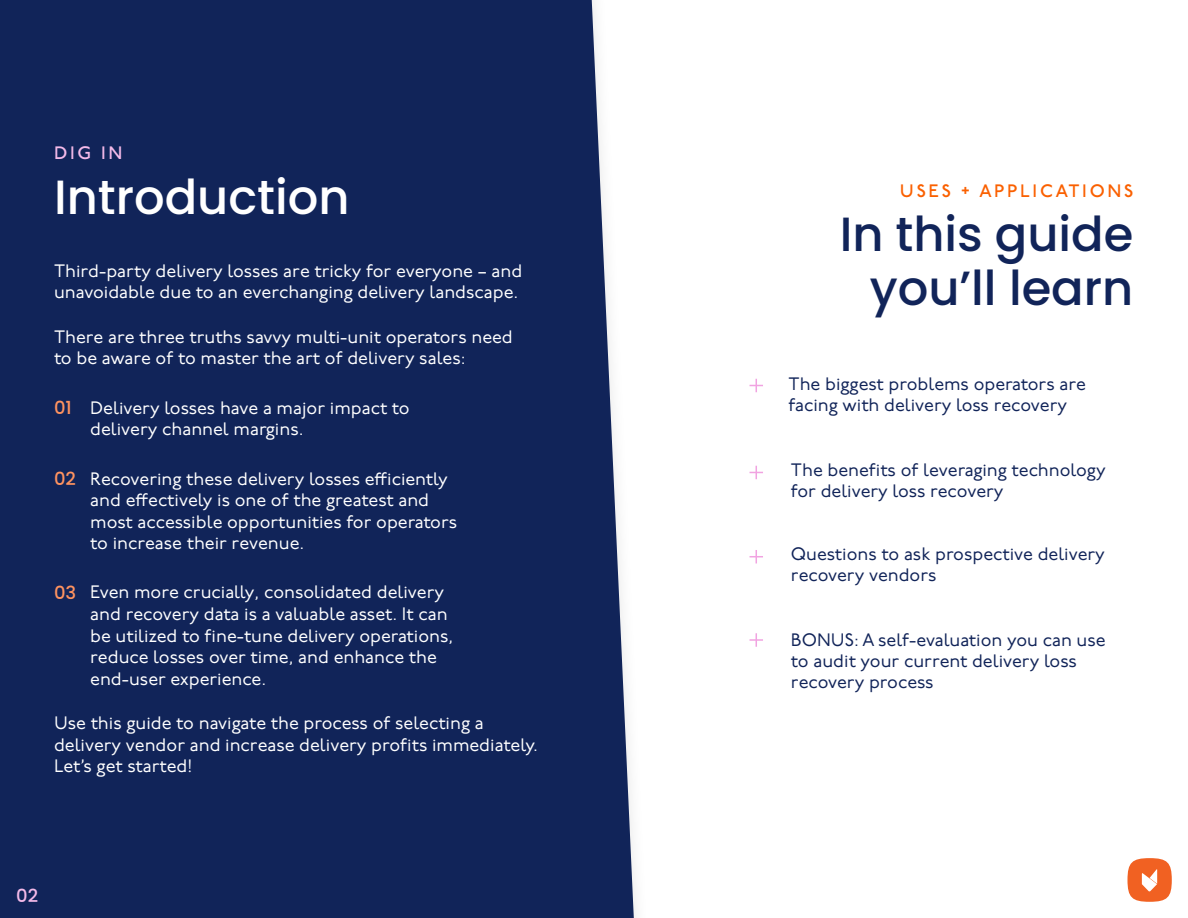
<style>
.page{position:relative;width:1188px;height:918px;background:#fff}
.page>*{position:absolute;margin:0;border:0;box-sizing:border-box;transform-origin:0 0}
.t1{font:500 48px/54px "Poppins";color:#112459;text-align:right}
.t2{font:500 48px "Poppins";color:#fff}
.t3{font:18px/21.6px "P22 Underground";color:#fff}
.t4{font:18px/21px "P22 Underground";color:#112459}
.t5{font:500 18px "P22 Underground";letter-spacing:.15em;color:#fa6000}
.t6{font:500 18px "Poppins";color:#ff9360}
.t7{font:500 18px "P22 Underground";color:#f4bae9}
.t8{font:500 18px "Poppins";color:#f4bae9}
</style>
<div class="page">
<div style="left:0;top:0;width:634px;height:918px;background:#112459"></div>
<div style="left:1127px;top:858px;width:45px;height:44px;background:#f16122;border-radius:50%"></div>
<svg style="left:1142px;top:869px;width:15px;height:23px"></svg>
<svg style="left:750px;top:379px;width:13px;height:13px"></svg>
<svg style="left:750px;top:466px;width:13px;height:13px"></svg>
<svg style="left:750px;top:550px;width:13px;height:13px"></svg>
<svg style="left:750px;top:633px;width:13px;height:14px"></svg>
<p class="t7" style="left:54px;top:143px;width:70px">DIG IN</p>
<h1 class="t2" style="left:54px;top:169px;width:297px">Introduction</h1>
<p class="t3" style="left:54px;top:261px;width:470px">Third-party delivery losses are tricky for everyone – and unavoidable due to an everchanging delivery landscape.</p>
<p class="t3" style="left:54px;top:326px;width:460px">There are three truths savvy multi-unit operators need to be aware of to master the art of delivery sales:</p>
<p class="t6" style="left:54px;top:397px;width:19px">01</p>
<p class="t3" style="left:90px;top:398px;width:321px">Delivery losses have a major impact to delivery channel margins.</p>
<p class="t6" style="left:54px;top:468px;width:23px">02</p>
<p class="t3" style="left:90px;top:468px;width:369px">Recovering these delivery losses efficiently and effectively is one of the greatest and most accessible opportunities for operators to increase their revenue.</p>
<p class="t6" style="left:54px;top:582px;width:24px">03</p>
<p class="t3" style="left:90px;top:582px;width:365px">Even more crucially, consolidated delivery and recovery data is a valuable asset. It can be utilized to fine-tune delivery operations, reduce losses over time, and enhance the end-user experience.</p>
<p class="t3" style="left:54px;top:713px;width:486px">Use this guide to navigate the process of selecting a delivery vendor and increase delivery profits immediately.<br>Let’s get started!</p>
<p class="t8" style="left:16px;top:885px;width:23px">02</p>
<p class="t5" style="left:900px;top:180px;width:235px">USES + APPLICATIONS</p>
<h1 class="t1" style="left:840px;top:208px;width:295px">In this guide you’ll learn</h1>
<p class="t4" style="left:789px;top:374px;width:299px">The biggest problems operators are facing with delivery loss recovery</p>
<p class="t4" style="left:791px;top:460px;width:316px">The benefits of leveraging technology for delivery loss recovery</p>
<p class="t4" style="left:791px;top:545px;width:316px">Questions to ask prospective delivery recovery vendors</p>
<p class="t4" style="left:791px;top:630px;width:316px">BONUS: A self-evaluation you can use to audit your current delivery loss recovery process</p>
</div>
